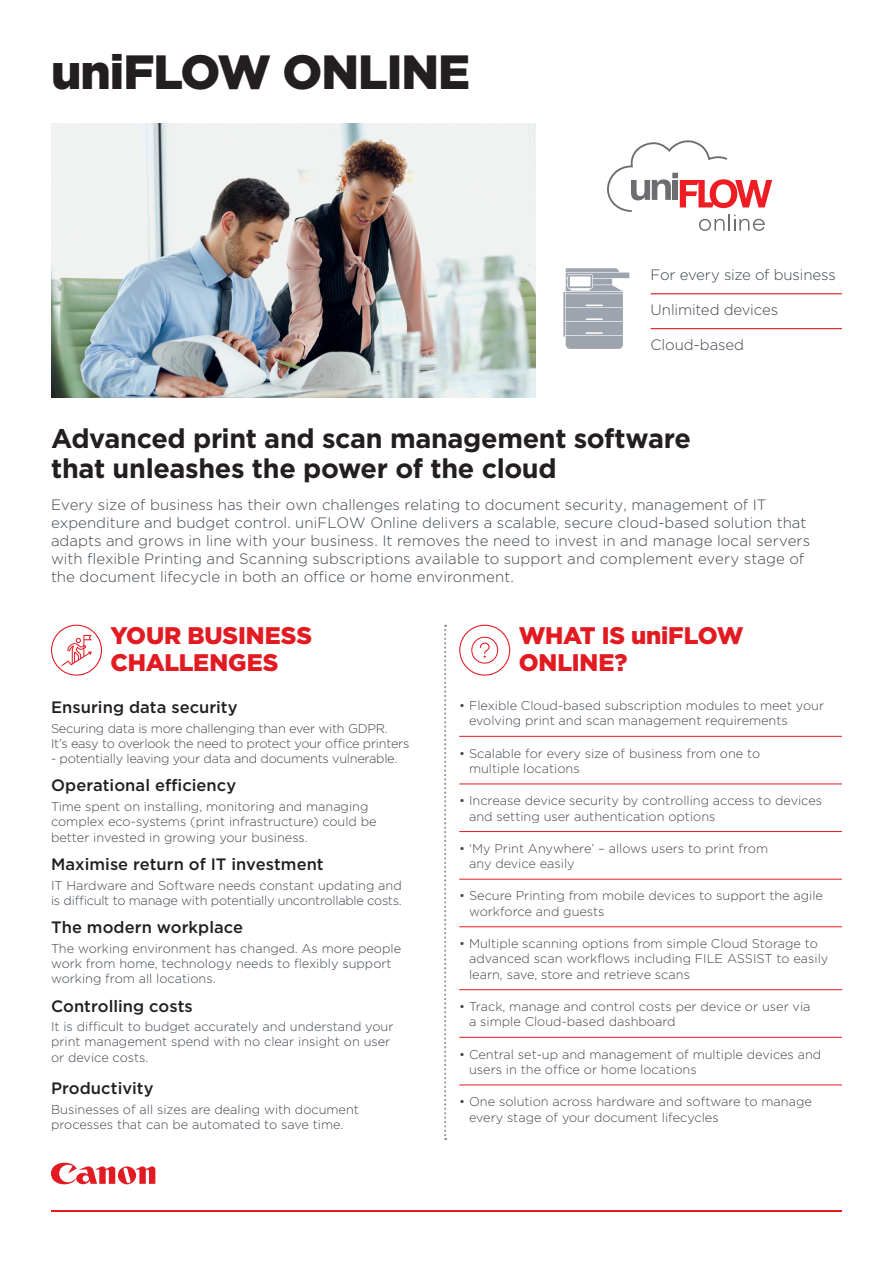
<style>
.page{position:relative;width:893px;height:1263px;background:#fff}
.page>*{position:absolute;margin:0;border:0;box-sizing:border-box;transform-origin:0 0}
.t1{font:900 48px "Gotham";letter-spacing:-.02em;color:#231f20}
.Heading{font:700 27px/30px "Gotham";letter-spacing:-.015em;color:#231f20}
.Section_Title{font:900 24px/27px "Gotham";letter-spacing:-.005em;color:#e21a21}
.Subheading{font:500 16.5px "Gotham";letter-spacing:.005em;color:#231f20}
.Intro_text{font:300 15px/18px "Gotham";color:#3f464d}
.Body{font:300 12.75px/15.3px "Gotham";color:#3f464d}
.Body-2{font:300 12.75px/15.3px "Gotham";letter-spacing:-.02em;color:#3f464d}
</style>
<div class="page">
<svg style="left:51px;top:1162px;width:104px;height:23px"></svg>
<hr style="left:51px;top:1210px;width:791px;height:2px;background:#e21a21">
<svg style="left:51px;top:625px;width:51px;height:51px"></svg>
<svg style="left:459px;top:625px;width:51px;height:51px"></svg>
<svg style="left:563px;top:268px;width:66px;height:81px"></svg>
<img style="left:51px;top:123px;width:485px;height:275px">
<hr style="left:459px;top:736px;width:383px;height:1px;background:#e21a21">
<hr style="left:459px;top:783px;width:383px;height:1px;background:#e21a21">
<hr style="left:459px;top:831px;width:383px;height:1px;background:#e21a21">
<hr style="left:459px;top:879px;width:383px;height:1px;background:#e21a21">
<hr style="left:459px;top:926px;width:383px;height:1px;background:#e21a21">
<hr style="left:459px;top:989px;width:383px;height:1px;background:#e21a21">
<hr style="left:459px;top:1037px;width:383px;height:1px;background:#e21a21">
<hr style="left:459px;top:1084px;width:383px;height:1px;background:#e21a21">
<svg style="left:444px;top:625px;width:2px;height:515px"></svg>
<hr style="left:651px;top:293px;width:191px;height:1px;background:#e21a21">
<hr style="left:651px;top:328px;width:191px;height:1px;background:#e21a21">
<svg style="left:607px;top:140px;width:165px;height:91px"></svg>
<p class="t1" style="left:51px;top:39px;width:421px">uniFLOW ONLINE</p>
<p class="Intro_text" style="left:651px;top:266px;width:187px">For every size of business</p>
<p class="Intro_text" style="left:651px;top:301px;width:129px">Unlimited devices</p>
<p class="Intro_text" style="left:651px;top:336px;width:95px">Cloud-based</p>
<p class="Heading" style="left:51px;top:423px;width:642px">Advanced print and scan management software that unleashes the power of the cloud</p>
<p class="Intro_text" style="left:51px;top:495px;width:717px">Every size of business has their own challenges relating to document security, management of IT</p>
<p class="Intro_text" style="left:51px;top:513px;width:761px">expenditure and budget control. uniFLOW Online delivers a scalable, secure cloud-based solution that adapts and grows in line with your business. It removes the need to invest in and manage local servers with flexible Printing and Scanning subscriptions available to support and complement every stage of the document lifecycle in both an office or home environment.</p>
<p class="Section_Title" style="left:111px;top:622px;width:203px">YOUR BUSINESS<br>CHALLENGES</p>
<p class="Section_Title" style="left:519px;top:622px;width:226px">WHAT IS uniFLOW<br>ONLINE?</p>
<p class="Subheading" style="left:51px;top:696px;width:188px">Ensuring data security</p>
<p class="Body-2" style="left:51px;top:720px;width:360px">Securing data is more challenging than ever with GDPR.<br>It’s easy to overlook the need to protect your office printers</p>
<p class="Body-2" style="left:51px;top:751px;width:348px">- potentially leaving your data and documents vulnerable.</p>
<p class="Subheading" style="left:51px;top:775px;width:187px">Operational efficiency</p>
<p class="Body" style="left:51px;top:798px;width:327px">Time spent on installing, monitoring and managing complex eco-systems (print infrastructure) could be better invested in growing your business.</p>
<p class="Subheading" style="left:51px;top:853px;width:274px">Maximise return of IT investment</p>
<p class="Body-2" style="left:51px;top:877px;width:352px">IT Hardware and Software needs constant updating and is difficult to manage with potentially uncontrollable costs.</p>
<p class="Subheading" style="left:51px;top:916px;width:194px">The modern workplace</p>
<p class="Body" style="left:51px;top:940px;width:352px">The working environment has changed. As more people work from home, technology needs to flexibly support working from all locations.</p>
<p class="Subheading" style="left:51px;top:995px;width:143px">Controlling costs</p>
<p class="Body" style="left:51px;top:1019px;width:344px">It is difficult to budget accurately and understand your print management spend with no clear insight on user or device costs.</p>
<p class="Subheading" style="left:51px;top:1078px;width:104px">Productivity</p>
<p class="Body" style="left:51px;top:1101px;width:309px">Businesses of all sizes are dealing with document processes that can be automated to save time.</p>
<p class="Body" style="left:469px;top:697px;width:357px;text-indent:-10px">• Flexible Cloud-based subscription modules to meet your evolving print and scan management requirements</p>
<p class="Body" style="left:469px;top:745px;width:293px;text-indent:-10px">• Scalable for every size of business from one to multiple locations</p>
<p class="Body" style="left:469px;top:793px;width:355px;text-indent:-10px">• Increase device security by controlling access to devices and setting user authentication options</p>
<p class="Body" style="left:469px;top:840px;width:300px;text-indent:-10px">• ‘My Print Anywhere’ – allows users to print from any device easily</p>
<p class="Body" style="left:469px;top:888px;width:355px;text-indent:-10px">• Secure Printing from mobile devices to support the agile workforce and guests</p>
<p class="Body" style="left:469px;top:935px;width:361px;text-indent:-10px">• Multiple scanning options from simple Cloud Storage to advanced scan workflows including FILE ASSIST to easily learn, save, store and retrieve scans</p>
<p class="Body" style="left:469px;top:998px;width:343px;text-indent:-10px">• Track, manage and control costs per device or user via a simple Cloud-based dashboard</p>
<p class="Body" style="left:469px;top:1046px;width:354px;text-indent:-10px">• Central set-up and management of multiple devices and users in the office or home locations</p>
<p class="Body" style="left:469px;top:1094px;width:344px;text-indent:-10px">• One solution across hardware and software to manage every stage of your document lifecycles</p>
</div>
